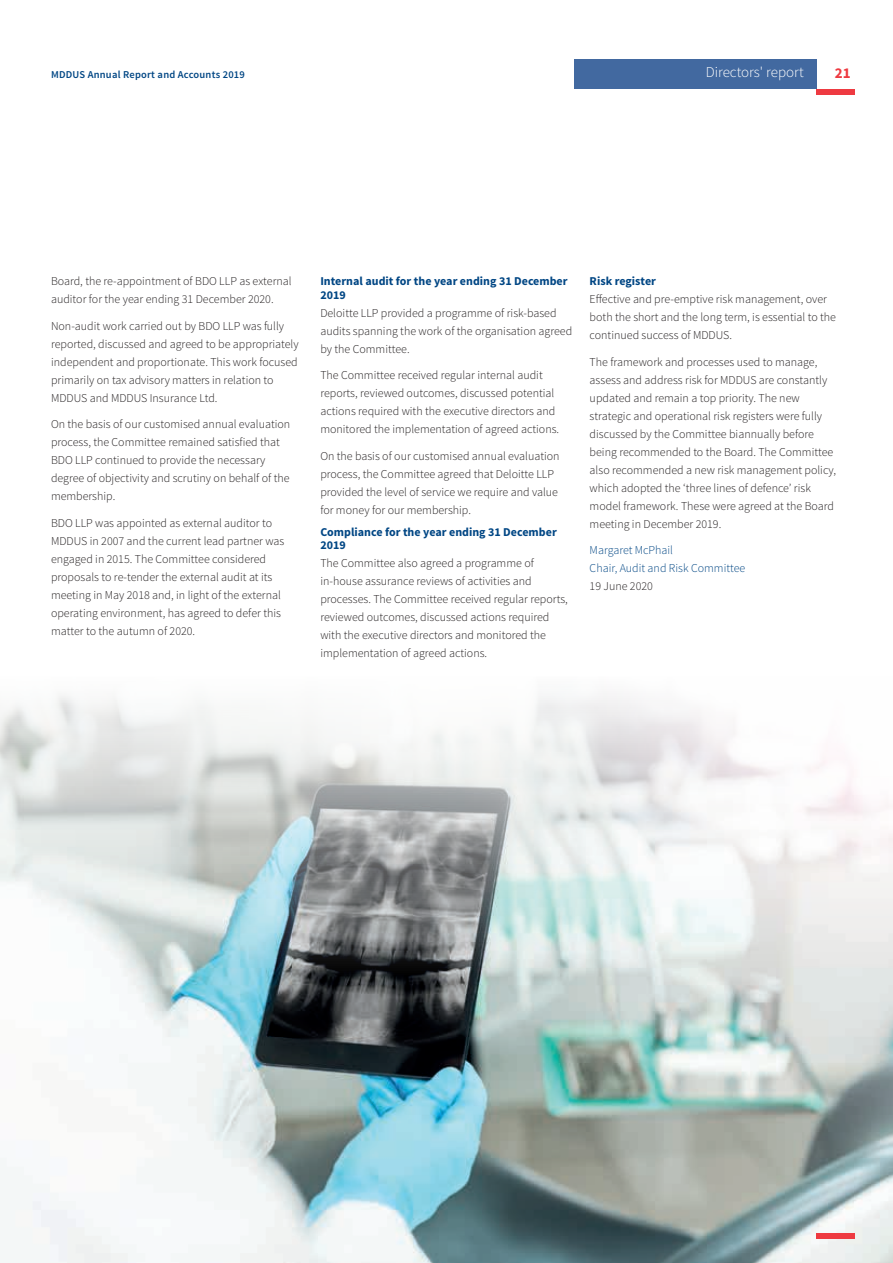
<style>
.page{position:relative;width:893px;height:1263px;background:#fff}
.page>*{position:absolute;margin:0;border:0;box-sizing:border-box;transform-origin:0 0}
.t1{font:300 15px "Source Sans Pro";color:#fff}
.t2{font:700 15px "Source Sans Pro";color:#ee3a41}
.t3{font:300 12px/18px "Source Sans Pro";color:#231f20}
.t4{font:700 12px/13.5px "Source Sans Pro";color:#004684}
.t5{font:300 12px/18px "Source Sans Pro";color:#004684}
.t6{font:600 10.5px "Source Sans Pro";letter-spacing:.02em;color:#004684}
.s1{font-weight:700;color:#004684}
.s2{color:#231f20}
</style>
<div class="page">
<div style="left:816px;top:89px;width:39px;height:5px;background:#ee3a41"></div>
<div style="left:574px;top:60px;width:242px;height:29px;background:#4269a0"></div>
<img style="left:0;top:696px;width:893px;height:567px">
<div style="left:816px;top:1233px;width:39px;height:5px;background:#ee3a41"></div>
<p class="t6" style="left:51px;top:68px;width:195px">MDDUS Annual Report and Accounts 2019</p>
<p class="t1" style="left:706px;top:63px;width:99px">Directors' report</p>
<p class="t2" style="left:835px;top:63px;width:17px">21</p>
<p class="t3" style="left:51px;top:272px;width:242px">Board, the re-appointment of BDO LLP as external auditor for the year ending 31 December 2020.</p>
<p class="t3" style="left:51px;top:317px;width:249px">Non-audit work carried out by BDO LLP was fully reported, discussed and agreed to be appropriately independent and proportionate. This work focused primarily on tax advisory matters in relation to MDDUS and MDDUS Insurance Ltd.</p>
<p class="t3" style="left:51px;top:415px;width:241px">On the basis of our customised annual evaluation process, the Committee remained satisfied that BDO LLP continued to provide the necessary degree of objectivity and scrutiny on behalf of the membership.</p>
<p class="t3" style="left:51px;top:514px;width:235px">BDO LLP was appointed as external auditor to MDDUS in 2007 and the current lead partner was engaged in 2015. The Committee considered proposals to re-tender the external audit at its meeting in May 2018 and, in light of the external operating environment, has agreed to defer this matter to the autumn of 2020.</p>
<p class="t4" style="left:320px;top:275px;width:249px">Internal audit for the year ending 31 December<br>2019</p>
<p class="t3" style="left:320px;top:304px;width:253px">Deloitte LLP provided a programme of risk-based audits spanning the work of the organisation agreed by the Committee.</p>
<p class="t3" style="left:320px;top:366px;width:240px">The Committee received regular internal audit reports, reviewed outcomes, discussed potential actions required with the executive directors and monitored the implementation of agreed actions.</p>
<p class="t3" style="left:320px;top:447px;width:241px">On the basis of our customised annual evaluation process, the Committee agreed that Deloitte LLP provided the level of service we require and value for money for our membership.</p>
<p class="t4" style="left:320px;top:526px;width:238px">Compliance for the year ending 31 December<br>2019</p>
<p class="t3" style="left:320px;top:554px;width:249px">The Committee also agreed a programme of in-house assurance reviews of activities and processes. The Committee received regular reports, reviewed outcomes, discussed actions required with the executive directors and monitored the implementation of agreed actions.</p>
<p class="t3" style="left:590px;top:272px;width:248px"><span class="s1">Risk register<br></span>Effective and pre-emptive risk management, over both the short and the long term, is essential to the continued success of MDDUS.</p>
<p class="t3" style="left:590px;top:353px;width:248px">The framework and processes used to manage, assess and address risk for MDDUS are constantly updated and remain a top priority. The new strategic and operational risk registers were fully discussed by the Committee biannually before being recommended to the Board. The Committee also recommended a new risk management policy, which adopted the ‘three lines of defence’ risk model framework. These were agreed at the Board meeting in December 2019.</p>
<p class="t5" style="left:590px;top:541px;width:157px">Margaret McPhail<br>Chair, Audit and Risk Committee<br><span class="s2">19 June 2020</span></p>
</div>
